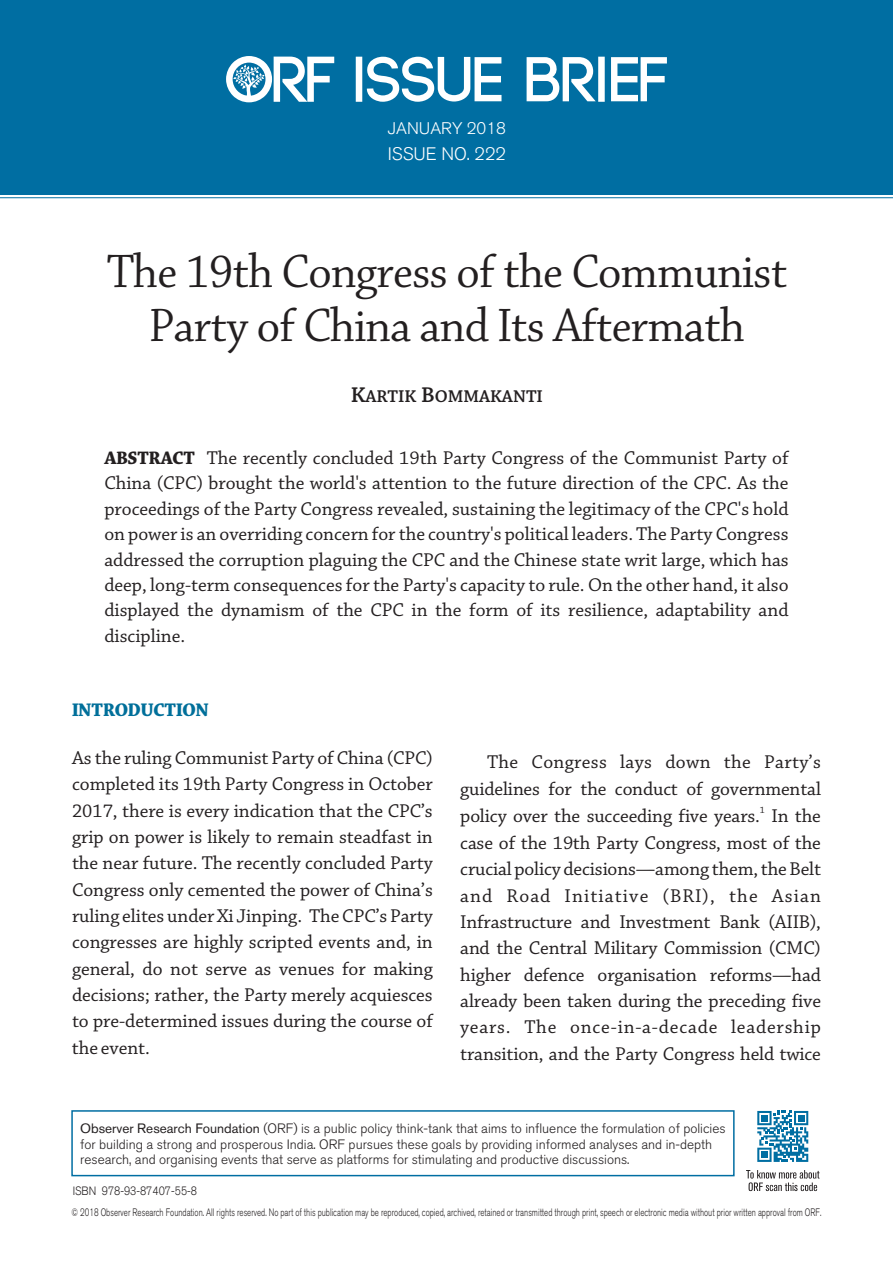
<style>
.page{position:relative;width:893px;height:1263px;background:#fff}
.page>*{position:absolute;margin:0;border:0;box-sizing:border-box;transform-origin:0 0}
.t1{font:49.95px/53.1px "Chaparral Pro Disp";color:#231f20;text-align:center}
.t2{font:19.5px/26.4px "Chaparral Pro";color:#231f20;text-align:justify}
.t3{font:700 19.5px "Chaparral Pro";color:#006f9a}
.t4{font:600 18px "Chaparral Pro";color:#231f20}
.t5{font:300 18px "Akzidenz Grotesk BQ";color:#fff}
.t6{font:300 16.8px "Akzidenz Grotesk BQ";color:#fff}
.t7{font:300 13.5px/15.1px "Akzidenz Grotesk BQ";color:#231f20}
.t8{font:300 12px "Akzidenz Grotesk BQ";color:#231f20;scale:.89 1}
.t9{font:300 10.8px "Akzidenz Grotesk BQ";color:#231f20;scale:.74 1}
.t10{font:9.75px "Chaparral Pro";color:#231f20}
.s1{font-size:22.5px}
.s2{font-weight:700;font-size:19.35px}
.s3{font-weight:400}
</style>
<div class="page">
<div style="left:0;top:0;width:893px;height:194px;background:#006ea2"></div>
<svg style="left:0;top:197px;width:893px;height:1px"></svg>
<svg style="left:226px;top:56px;width:108px;height:46px"></svg>
<svg style="left:611px;top:57px;width:56px;height:44px"></svg>
<svg style="left:356px;top:57px;width:145px;height:45px"></svg>
<svg style="left:527px;top:57px;width:78px;height:45px"></svg>
<div style="left:71px;top:1110px;width:664px;height:66px;border:1px solid #006ea2"></div>
<svg style="left:746px;top:1170px;width:73px;height:21px"></svg>
<svg style="left:757px;top:1111px;width:51px;height:51px"></svg>
<p class="t6" style="left:388px;top:122px;width:119px">JANUARY 2018</p>
<p class="t5" style="left:388px;top:147px;width:120px">ISSUE NO. 222</p>
<h1 class="t1" style="left:107px;top:249px;width:681px">The 19th Congress of the Communist<br>Party of China and Its Aftermath</h1>
<p class="t4" style="left:351px;top:388px;width:194px"><span class="s1">K</span>ARTIK <span class="s1">B</span>OMMAKANTI</p>
<p class="t2" style="left:104px;top:446px;width:686px;line-height:25.5px"><span class="s2">ABSTRACT</span> The recently concluded 19th Party Congress of the Communist Party of China (CPC) brought the world's attention to the future direction of the CPC. As the proceedings of the Party Congress revealed, sustaining the legitimacy of the CPC's hold on power is an overriding concern for the country's political leaders. The Party Congress addressed the corruption plaguing the CPC and the Chinese state writ large, which has deep, long-term consequences for the Party's capacity to rule. On the other hand, it also displayed the dynamism of the CPC in the form of its resilience, adaptability and discipline.</p>
<p class="t3" style="left:72px;top:702px;width:138px">INTRODUCTION</p>
<p class="t2" style="left:72px;top:746px;width:362px">As the ruling Communist Party of China (CPC) completed its 19th Party Congress in October 2017, there is every indication that the CPC’s grip on power is likely to remain steadfast in the near future. The recently concluded Party Congress only cemented the power of China’s ruling elites under Xi Jinping. The CPC’s Party congresses are highly scripted events and, in general, do not serve as venues for making decisions; rather, the Party merely acquiesces to pre-determined issues during the course of the event.</p>
<p class="t2" style="left:460px;top:750px;width:362px;text-align:right">The Congress lays down the Party’s guidelines for the conduct of governmental</p>
<p class="t10" style="left:760px;top:805px;width:7px">1</p>
<p class="t2" style="left:460px;top:804px;width:362px">policy over the succeeding five years. In the case of the 19th Party Congress, most of the crucial policy decisions—among them, the Belt and Road Initiative (BRI), the Asian Infrastructure and Investment Bank (AIIB), and the Central Military Commission (CMC) higher defence organisation reforms—had already been taken during the preceding five years. The once-in-a-decade leadership transition, and the Party Congress held twice</p>
<p class="t7" style="left:80px;top:1123px;width:647px"><span class="s3">Observer Research Foundation</span> (ORF) is a public policy think-tank that aims to influence the formulation of policies for building a strong and prosperous India. ORF pursues these goals by providing informed analyses and in-depth research, and organising events that serve as platforms for stimulating and productive discussions.</p>
<p class="t8" style="left:73px;top:1186px;width:141px">ISBN 978-93-87407-55-8</p>
<p class="t9" style="left:72px;top:1208px;width:1015px">© 2018 Observer Research Foundation. All rights reserved. No part of this publication may be reproduced, copied, archived, retained or transmitted through print, speech or electronic media without prior written approval from ORF.</p>
</div>
